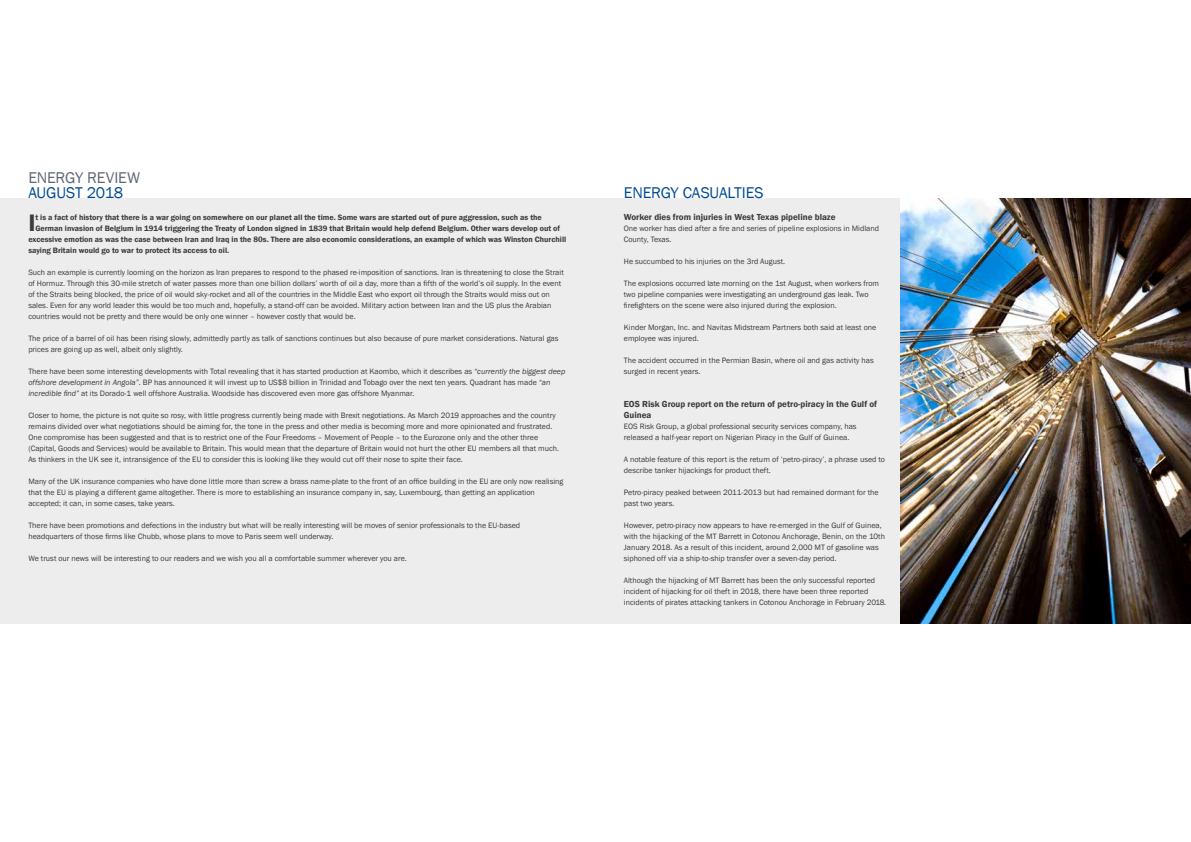
<style>
.page{position:relative;width:1191px;height:842px;background:#fff}
.page>*{position:absolute;margin:0;border:0;box-sizing:border-box;transform-origin:0 0}
.t1{font:600 24.5px "Franklin Gothic";color:#3c3c3b}
.t2{font:16px "Franklin Gothic";letter-spacing:-.01em;color:#004b93}
.t3{font:16px "Franklin Gothic";letter-spacing:-.015em;color:#606875}
.t4{font:600 9px/11px "Franklin Gothic";color:#3c3c3b}
.t5{font:8px/11px "Franklin Gothic";color:#3c3c3b}
.t6{font:600 8px "Franklin Gothic";color:#3c3c3b}
.s1{font-style:italic}
</style>
<div class="page">
<div style="left:0;top:198px;width:1191px;height:426px;background:#ededed"></div>
<img style="left:900px;top:198px;width:291px;height:426px">
<h2 class="t3" style="left:28px;top:168px;width:113px">ENERGY REVIEW</h2>
<h2 class="t2" style="left:28px;top:183px;width:96px">AUGUST 2018</h2>
<h2 class="t2" style="left:624px;top:183px;width:141px">ENERGY CASUALTIES</h2>
<h1 class="t1" style="left:28px;top:207px;width:9px">I</h1>
<p class="t6" style="left:35px;top:212px;width:508px">t is a fact of history that there is a war going on somewhere on our planet all the time. Some wars are started out of pure aggression, such as the</p>
<p class="t4" style="left:624px;top:212px;width:213px">Worker dies from injuries in West Texas pipeline blaze</p>
<p class="t5" style="left:624px;top:223px;width:257px">One worker has died after a fire and series of pipeline explosions in Midland<br>County, Texas.</p>
<p class="t5" style="left:624px;top:256px;width:163px">He succumbed to his injuries on the 3rd August.</p>
<p class="t5" style="left:624px;top:278px;width:257px">The explosions occurred late morning on the 1st August, when workers from two pipeline companies were investigating an underground gas leak. Two firefighters on the scene were also injured during the explosion.</p>
<p class="t5" style="left:624px;top:322px;width:254px">Kinder Morgan, Inc. and Navitas Midstream Partners both said at least one employee was injured.</p>
<p class="t5" style="left:624px;top:355px;width:251px">The accident occurred in the Permian Basin, where oil and gas activity has surged in recent years.</p>
<p class="t4" style="left:624px;top:399px;width:255px">EOS Risk Group report on the return of petro-piracy in the Gulf of<br>Guinea</p>
<p class="t5" style="left:624px;top:421px;width:234px">EOS Risk Group, a global professional security services company, has released a half-year report on Nigerian Piracy in the Gulf of Guinea.</p>
<p class="t5" style="left:624px;top:454px;width:263px">A notable feature of this report is the return of ‘petro-piracy’, a phrase used to describe tanker hijackings for product theft.</p>
<p class="t5" style="left:624px;top:487px;width:256px">Petro-piracy peaked between 2011-2013 but had remained dormant for the past two years.</p>
<p class="t5" style="left:624px;top:520px;width:263px">However, petro-piracy now appears to have re-emerged in the Gulf of Guinea, with the hijacking of the MT Barrett in Cotonou Anchorage, Benin, on the 10th January 2018. As a result of this incident, around 2,000 MT of gasoline was siphoned off via a ship-to-ship transfer over a seven-day period.</p>
<p class="t5" style="left:624px;top:575px;width:264px">Although the hijacking of MT Barrett has been the only successful reported incident of hijacking for oil theft in 2018, there have been three reported incidents of pirates attacking tankers in Cotonou Anchorage in February 2018.</p>
<p class="t6" style="left:35px;top:223px;width:526px">German invasion of Belgium in 1914 triggering the Treaty of London signed in 1839 that Britain would help defend Belgium. Other wars develop out of</p>
<p class="t6" style="left:28px;top:234px;width:539px">excessive emotion as was the case between Iran and Iraq in the 80s. There are also economic considerations, an example of which was Winston Churchill</p>
<p class="t6" style="left:28px;top:245px;width:202px">saying Britain would go to war to protect its access to oil.</p>
<p class="t5" style="left:28px;top:267px;width:537px">Such an example is currently looming on the horizon as Iran prepares to respond to the phased re-imposition of sanctions. Iran is threatening to close the Strait of Hormuz. Through this 30-mile stretch of water passes more than one billion dollars’ worth of oil a day, more than a fifth of the world’s oil supply. In the event of the Straits being blocked, the price of oil would sky-rocket and all of the countries in the Middle East who export oil through the Straits would miss out on sales. Even for any world leader this would be too much and, hopefully, a stand-off can be avoided. Military action between Iran and the US plus the Arabian countries would not be pretty and there would be only one winner – however costly that would be.</p>
<p class="t5" style="left:28px;top:333px;width:532px">The price of a barrel of oil has been rising slowly, admittedly partly as talk of sanctions continues but also because of pure market considerations. Natural gas prices are going up as well, albeit only slightly.</p>
<p class="t5" style="left:28px;top:366px;width:538px">There have been some interesting developments with Total revealing that it has started production at Kaombo, which it describes as <span class="s1">“currently the biggest deep offshore development in Angola”</span>. BP has announced it will invest up to US$8 billion in Trinidad and Tobago over the next ten years. Quadrant has made <span class="s1">“an incredible find”</span> at its Dorado-1 well offshore Australia. Woodside has discovered even more gas offshore Myanmar.</p>
<p class="t5" style="left:28px;top:410px;width:532px">Closer to home, the picture is not quite so rosy, with little progress currently being made with Brexit negotiations. As March 2019 approaches and the country remains divided over what negotiations should be aiming for, the tone in the press and other media is becoming more and more opinionated and frustrated.<br>One compromise has been suggested and that is to restrict one of the Four Freedoms – Movement of People – to the Eurozone only and the other three (Capital, Goods and Services) would be available to Britain. This would mean that the departure of Britain would not hurt the other EU members all that much.<br>As thinkers in the UK see it, intransigence of the EU to consider this is looking like they would cut off their nose to spite their face.</p>
<p class="t5" style="left:28px;top:476px;width:536px">Many of the UK insurance companies who have done little more than screw a brass name-plate to the front of an office building in the EU are only now realising that the EU is playing a different game altogether. There is more to establishing an insurance company in, say, Luxembourg, than getting an application accepted; it can, in some cases, take years.</p>
<p class="t5" style="left:28px;top:520px;width:493px">There have been promotions and defections in the industry but what will be really interesting will be moves of senior professionals to the EU-based headquarters of those firms like Chubb, whose plans to move to Paris seem well underway.</p>
<p class="t5" style="left:28px;top:553px;width:380px">We trust our news will be interesting to our readers and we wish you all a comfortable summer wherever you are.</p>
</div>
